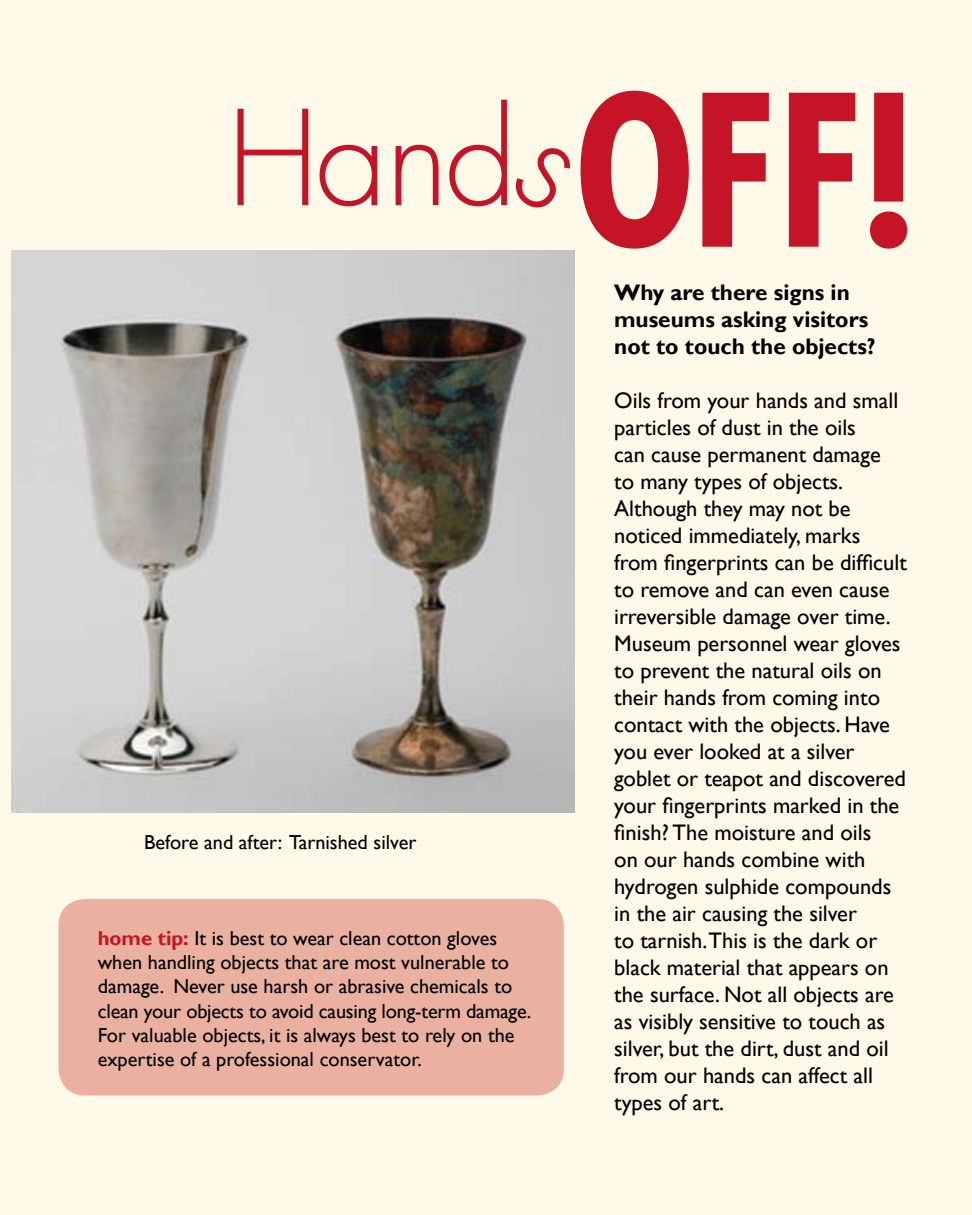
<style>
.page{position:relative;width:972px;height:1215px;background:#fff9ea}
.page>*{position:absolute;margin:0;border:0;box-sizing:border-box;transform-origin:0 0}
.t1{font:700 condensed 216px "Futura BT";color:#c41425}
.t2{font:300 127.8px "Futura";color:#c41425}
.t3{font:22.5px/27px "Gill Sans";color:#000}
.t4{font:700 22.5px/27px "Gill Sans";color:#000}
.t5{font:20.25px/24.3px "Gill Sans";color:#000}
.s1{font-weight:700;color:#c41425}
</style>
<div class="page">
<img style="left:11px;top:251px;width:563px;height:562px">
<div style="left:59px;top:899px;width:505px;height:197px;background:#eab1a0;border-radius:27px"></div>
<svg style="left:515px;top:148px;width:55px;height:60px"></svg>
<h2 class="t2" style="left:227px;top:100px;width:291px">Hand</h2>
<p class="t5" style="left:144px;top:831px;width:274px">Before and after: Tarnished silver</p>
<p class="t5" style="left:98px;top:927px;width:435px"><span class="s1">home tip:</span> It is best to wear clean cotton gloves when handling objects that are most vulnerable to damage. Never use harsh or abrasive chemicals to clean your objects to avoid causing long-term damage.<br>For valuable objects, it is always best to rely on the expertise of a professional conservator.</p>
<h1 class="t1" style="left:574px;top:91px;width:346px">off!</h1>
<p class="t4" style="left:614px;top:281px;width:263px">Why are there signs in museums asking visitors not to touch the objects?</p>
<p class="t3" style="left:614px;top:389px;width:294px">Oils from your hands and small particles of dust in the oils<br>can cause permanent damage<br>to many types of objects.<br>Although they may not be noticed immediately, marks from fingerprints can be difficult to remove and can even cause irreversible damage over time.<br>Museum personnel wear gloves to prevent the natural oils on their hands from coming into contact with the objects. Have you ever looked at a silver goblet or teapot and discovered your fingerprints marked in the finish? The moisture and oils<br>on our hands combine with hydrogen sulphide compounds in the air causing the silver<br>to tarnish.This is the dark or black material that appears on the surface. Not all objects are as visibly sensitive to touch as silver, but the dirt, dust and oil from our hands can affect all types of art.</p>
</div>
